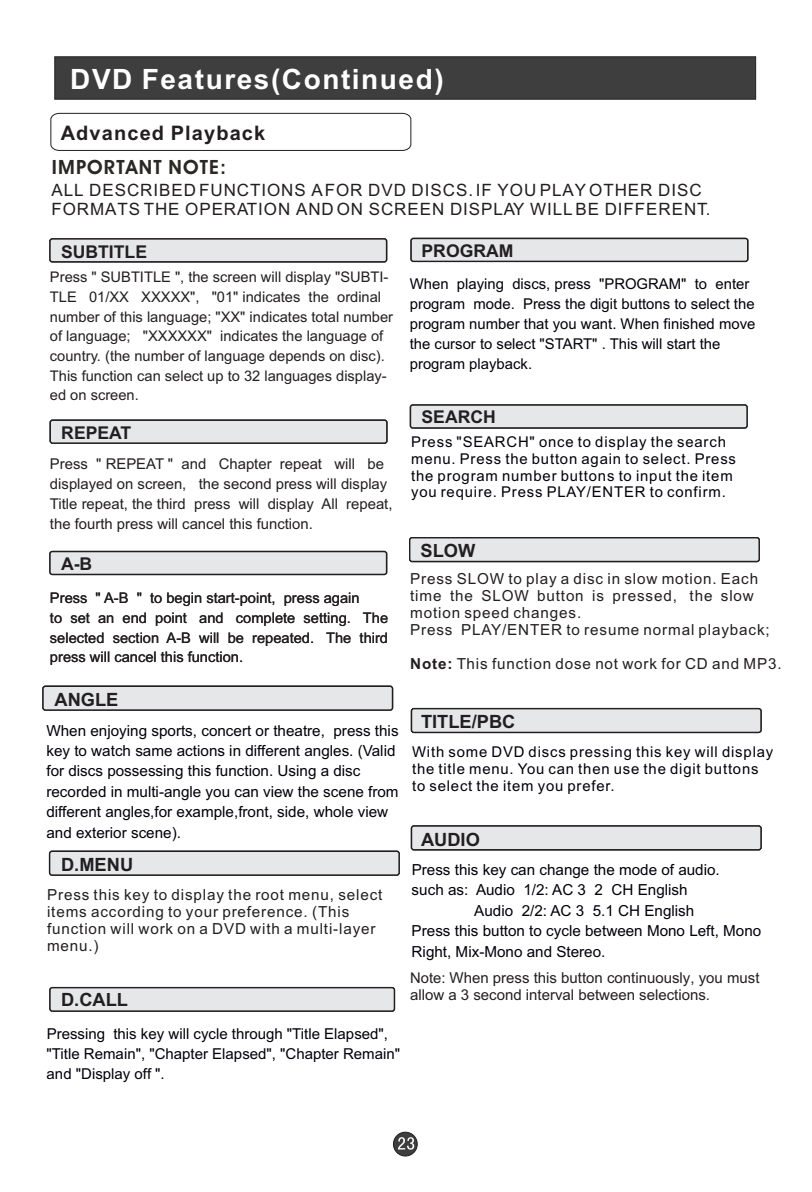
<style>
.page{position:relative;width:812px;height:1192px;background:#fff}
.page>*{position:absolute;margin:0;border:0;box-sizing:border-box;transform-origin:0 0}
.t1{font:700 28px "Arial";letter-spacing:.055em;color:#fff}
.t2{font:700 20px "Arial";letter-spacing:.055em;color:#231f20}
.t3{font:700 19.8px "Avant Garde Bk BT";letter-spacing:.06em;color:#2a2824}
.t4{font:700 18.2px "Arial";color:#231f20}
.t5{font:700 17.6px "Arial";color:#231f20}
.t6{font:17px/19px "Arial";letter-spacing:.055em;color:#231f20}
.t7{font:15.2px/20.4px "Arial";color:#00000a}
.t8{font:15.2px/17px "Arial";letter-spacing:.055em;color:#231f20}
.t9{font:15px/20.2px "Arial";color:#00000a}
.t10{font:15px/16.8px "Arial";color:#231f20}
.t11{font:14.8px/16.6px "Arial";letter-spacing:.055em;color:#00000a}
.t12{font:14.8px/20px "Arial";color:#00000a}
.t13{font:14.8px/20px "Arial";color:#231f20}
.t14{font:14.6px/19.6px "Arial";color:#231f20}
.s1{font-weight:700}
.s2{font-size:14.8px}
</style>
<div class="page">
<div style="left:55px;top:57px;width:701px;height:42px;background:#3e3e3f"></div>
<svg style="left:50px;top:113px;width:361px;height:38px"></svg>
<div style="left:393px;top:1132px;width:25px;height:24px;background:#3e3e3f;border:1px solid #231f20;border-radius:50%"></div>
<svg style="left:398px;top:1137px;width:16px;height:13px"></svg>
<div style="left:410px;top:238px;width:338px;height:24px;background:#e6e7e9;border:1px solid #231f20;border-radius:2px"></div>
<div style="left:50px;top:420px;width:338px;height:24px;background:#e6e7e9;border:1px solid #231f20;border-radius:2px"></div>
<div style="left:49px;top:238px;width:338px;height:25px;background:#e6e7e9;border:1px solid #231f20;border-radius:2px"></div>
<div style="left:49px;top:551px;width:338px;height:24px;background:#e6e7e9;border:1px solid #231f20;border-radius:2px"></div>
<div style="left:410px;top:404px;width:338px;height:25px;background:#e6e7e9;border:1px solid #231f20;border-radius:2px"></div>
<div style="left:409px;top:537px;width:351px;height:25px;background:#e6e7e9;border:1px solid #231f20;border-radius:2px"></div>
<div style="left:49px;top:851px;width:351px;height:25px;background:#e6e7e9;border:1px solid #231f20;border-radius:2px"></div>
<div style="left:42px;top:686px;width:351px;height:25px;background:#e6e7e9;border:1px solid #231f20;border-radius:2px"></div>
<div style="left:411px;top:825px;width:351px;height:25px;background:#e6e7e9;border:1px solid #231f20;border-radius:2px"></div>
<div style="left:411px;top:708px;width:351px;height:25px;background:#e6e7e9;border:1px solid #231f20;border-radius:2px"></div>
<div style="left:49px;top:987px;width:346px;height:25px;background:#e6e7e9;border:1px solid #231f20;border-radius:2px"></div>
<h1 class="t1" style="left:70px;top:68px;width:375px">DVD Features(Continued)</h1>
<h2 class="t2" style="left:61px;top:125px;width:206px">Advanced Playback</h2>
<h3 class="t3" style="left:52px;top:159px;width:176px">IMPORTANT NOTE:</h3>
<p class="t6" style="left:51px;top:183px;width:661px">ALL DESCRIBED FUNCTIONS A FOR DVD DISCS. IF YOU PLAY OTHER DISC<br>FORMATS THE OPERATION AND ON SCREEN DISPLAY WILL BE DIFFERENT.</p>
<p class="t5" style="left:61px;top:245px;width:81px">CAP ON</p>
<p class="t14" style="left:50px;top:269px;width:345px">Press " SUBTITLE ", the screen will display "SUBTI-TLE 01/XX XXXXX", "01" indicates the ordinal number of this language; "XX" indicates total number of language; "XXXXXX" indicates the language of country. (the number of language depends on disc).<br>This function can select up to 32 languages display&shy;ed on screen.</p>
<p class="t5" style="left:61px;top:245px;width:88px">SUBTITLE</p>
<p class="t5" style="left:61px;top:426px;width:72px">REPEAT</p>
<p class="t13" style="left:50px;top:455px;width:344px">Press " REPEAT " and Chapter repeat will be displayed on screen, the second press will display Title repeat, the third press will display All repeat, the fourth press will cancel this function.</p>
<p class="t5" style="left:61px;top:558px;width:33px">A-B</p>
<p class="t14" style="left:50px;top:590px;width:340px">Press " A-B " to begin start-point, press again<br>to set an end point and complete setting. The selected section A-B will be repeated. The third press will cancel this function.</p>
<p class="t4" style="left:54px;top:693px;width:65px">ANGLE</p>
<p class="t7" style="left:46px;top:721px;width:354px">When enjoying sports, concert or theatre, press this key to watch same actions in different angles. (Valid for discs possessing this function. Using a disc recorded in multi-angle you can view the scene from different angles,for example,front, side, whole view and exterior scene).</p>
<p class="t4" style="left:61px;top:857px;width:74px">D.MENU</p>
<p class="t8" style="left:47px;top:888px;width:337px">Press this key to display the root menu, select items according to your preference. (This function will work on a DVD with a multi-layer menu.)</p>
<p class="t4" style="left:61px;top:993px;width:69px">D.CALL</p>
<p class="t9" style="left:47px;top:1025px;width:355px">Pressing this key will cycle through "Title Elapsed", "Title Remain", "Chapter Elapsed", "Chapter Remain" and "Display off ".</p>
<p class="t5" style="left:422px;top:244px;width:93px">PROGRAM</p>
<p class="t12" style="left:410px;top:275px;width:347px">When playing discs, press "PROGRAM" to enter program mode. Press the digit buttons to select the program number that you want. When finished move the cursor to select "START" . This will start the program playback.</p>
<p class="t5" style="left:422px;top:410px;width:76px">SEARCH</p>
<p class="t11" style="left:411px;top:435px;width:326px">Press "SEARCH" once to display the search menu. Press the button again to select. Press the program number buttons to input the item you require. Press PLAY/ENTER to confirm.</p>
<p class="t4" style="left:421px;top:544px;width:56px">SLOW</p>
<p class="t8" style="left:410px;top:572px;width:361px">Press SLOW to play a disc in slow motion. Each time the SLOW button is pressed, the slow motion speed changes.<br>Press PLAY/ENTER to resume normal playback;</p>
<p class="t8" style="left:410px;top:657px;width:373px"><span class="s1">Note:</span> This function dose not work for CD and MP3.</p>
<p class="t4" style="left:421px;top:715px;width:96px">TITLE/PBC</p>
<p class="t11" style="left:412px;top:745px;width:363px">With some DVD discs pressing this key will display the title menu. You can then use the digit buttons to select the item you prefer.</p>
<p class="t4" style="left:421px;top:832px;width:60px">AUDIO</p>
<p class="t7" style="left:412px;top:861px;width:310px">Press this key can change the mode of audio.</p>
<p class="t7" style="left:412px;top:881px;width:277px">such as: Audio 1/2: AC 3 2 CH English</p>
<p class="t7" style="left:474px;top:902px;width:222px">Audio 2/2: AC 3 5.1 CH English</p>
<p class="t7" style="left:412px;top:922px;width:351px">Press this button to cycle between Mono Left, Mono</p>
<p class="t7" style="left:412px;top:942px;width:195px">Right, Mix-Mono and Stereo.</p>
<p class="t10" style="left:410px;top:971px;width:351px"><span class="s2">Note:</span> When press this button continuously, you must allow a 3 second interval between selections.</p>
</div>
